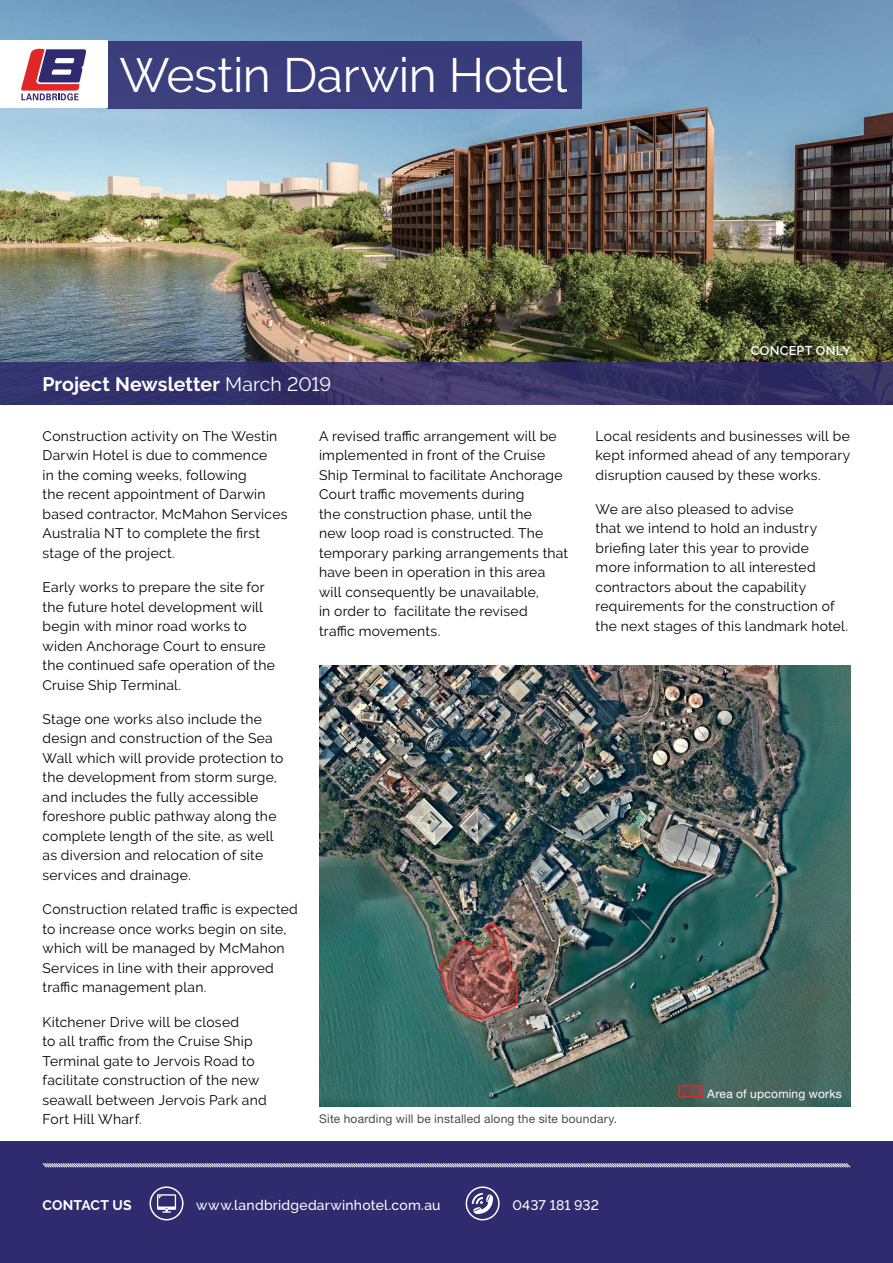
<style>
.page{position:relative;width:893px;height:1263px;background:#fff}
.page>*{position:absolute;margin:0;border:0;box-sizing:border-box;transform-origin:0 0}
.t1{font:48px "Raleway";letter-spacing:-.01em;color:#fff}
.t2{font:700 19.5px "Raleway";letter-spacing:.005em;color:#fff}
.t3{font:13.8px/19.5px "Raleway";letter-spacing:.02em;color:#000}
.t4{font:500 13.8px "Raleway";letter-spacing:.015em;color:#fff}
.t5{font:700 13.8px "Raleway";letter-spacing:.01em;color:#fff}
.t6{font:600 12.75px "Raleway";letter-spacing:.02em;color:#fff}
.t7{font:12px "Helvetica Neue LT Std";letter-spacing:.02em;color:#4d4d4f}
.t8{font:12px "Helvetica Neue LT Std";letter-spacing:.015em;color:#fff}
.s1{font-weight:400}
</style>
<div class="page">
<img style="left:0;top:0;width:893px;height:362px">
<svg style="left:0;top:362px;width:893px;height:43px;background:#363369"></svg>
<div style="left:107px;top:41px;width:474px;height:67px;background:#3a3d7b"></div>
<div style="left:0;top:1142px;width:893px;height:121px;background:#2f2b6e"></div>
<div style="left:150px;top:1186px;width:34px;height:34px;border:2px solid #fff;border-radius:50%"></div>
<svg style="left:157px;top:1194px;width:19px;height:19px"></svg>
<svg style="left:42px;top:1163px;width:809px;height:5px;background:#9492b4"></svg>
<div style="left:466px;top:1186px;width:34px;height:34px;border:2px solid #fff;border-radius:50%"></div>
<div style="left:0;top:41px;width:107px;height:67px;background:#fff"></div>
<svg style="left:21px;top:49px;width:65px;height:51px"></svg>
<img style="left:319px;top:665px;width:531px;height:441px">
<div style="left:679px;top:1085px;width:24px;height:12px;background:#64524b"></div>
<div style="left:678px;top:1085px;width:26px;height:12px;border:2px solid #e02828"></div>
<img style="left:439px;top:922px;width:80px;height:99px">
<svg style="left:472px;top:1193px;width:21px;height:21px"></svg>
<h1 class="t1" style="left:120px;top:47px;width:449px">Westin Darwin Hotel</h1>
<h2 class="t2" style="left:43px;top:373px;width:290px">Project Newsletter <span class="s1">March 2019</span></h2>
<p class="t6" style="left:751px;top:344px;width:101px">CONCEPT ONLY</p>
<p class="t3" style="left:43px;top:426px;width:247px">Construction activity on The Westin<br>Darwin Hotel is due to commence<br>in the coming weeks, following<br>the recent appointment of Darwin based contractor, McMahon Services<br>Australia NT to complete the first stage of the project.</p>
<p class="t3" style="left:43px;top:577px;width:234px">Early works to prepare the site for the future hotel development will begin with minor road works to widen Anchorage Court to ensure the continued safe operation of the<br>Cruise Ship Terminal.</p>
<p class="t3" style="left:43px;top:709px;width:242px">Stage one works also include the design and construction of the Sea Wall which will provide protection to the development from storm surge, and includes the fully accessible foreshore public pathway along the complete length of the site, as well as diversion and relocation of site services and drainage.</p>
<p class="t3" style="left:43px;top:900px;width:257px">Construction related traffic is expected to increase once works begin on site, which will be managed by McMahon Services in line with their approved traffic management plan.</p>
<p class="t3" style="left:43px;top:1012px;width:226px">Kitchener Drive will be closed<br>to all traffic from the Cruise Ship<br>Terminal gate to Jervois Road to facilitate construction of the new seawall between Jervois Park and<br>Fort Hill Wharf.</p>
<p class="t3" style="left:319px;top:426px;width:251px">A revised traffic arrangement will be implemented in front of the Cruise Ship Terminal to facilitate Anchorage Court traffic movements during<br>the construction phase, until the<br>new loop road is constructed. The temporary parking arrangements that have been in operation in this area will consequently be unavailable,<br>in order to facilitate the revised<br>traffic movements.</p>
<p class="t3" style="left:596px;top:426px;width:256px;text-align:justify">Local residents and businesses will be kept informed ahead of any temporary disruption caused by these works.</p>
<p class="t3" style="left:596px;top:499px;width:254px">We are also pleased to advise<br>that we intend to hold an industry briefing later this year to provide<br>more information to all interested contractors about the capability requirements for the construction of the next stages of this landmark hotel.</p>
<p class="t7" style="left:319px;top:1112px;width:300px">Site hoarding will be installed along the site boundary.</p>
<p class="t8" style="left:707px;top:1086px;width:136px">Area of upcoming works</p>
<p class="t5" style="left:43px;top:1197px;width:91px">CONTACT US</p>
<p class="t4" style="left:196px;top:1197px;width:246px">www.landbridgedarwinhotel.com.au</p>
<p class="t4" style="left:512px;top:1197px;width:88px">0437 181 932</p>
</div>
